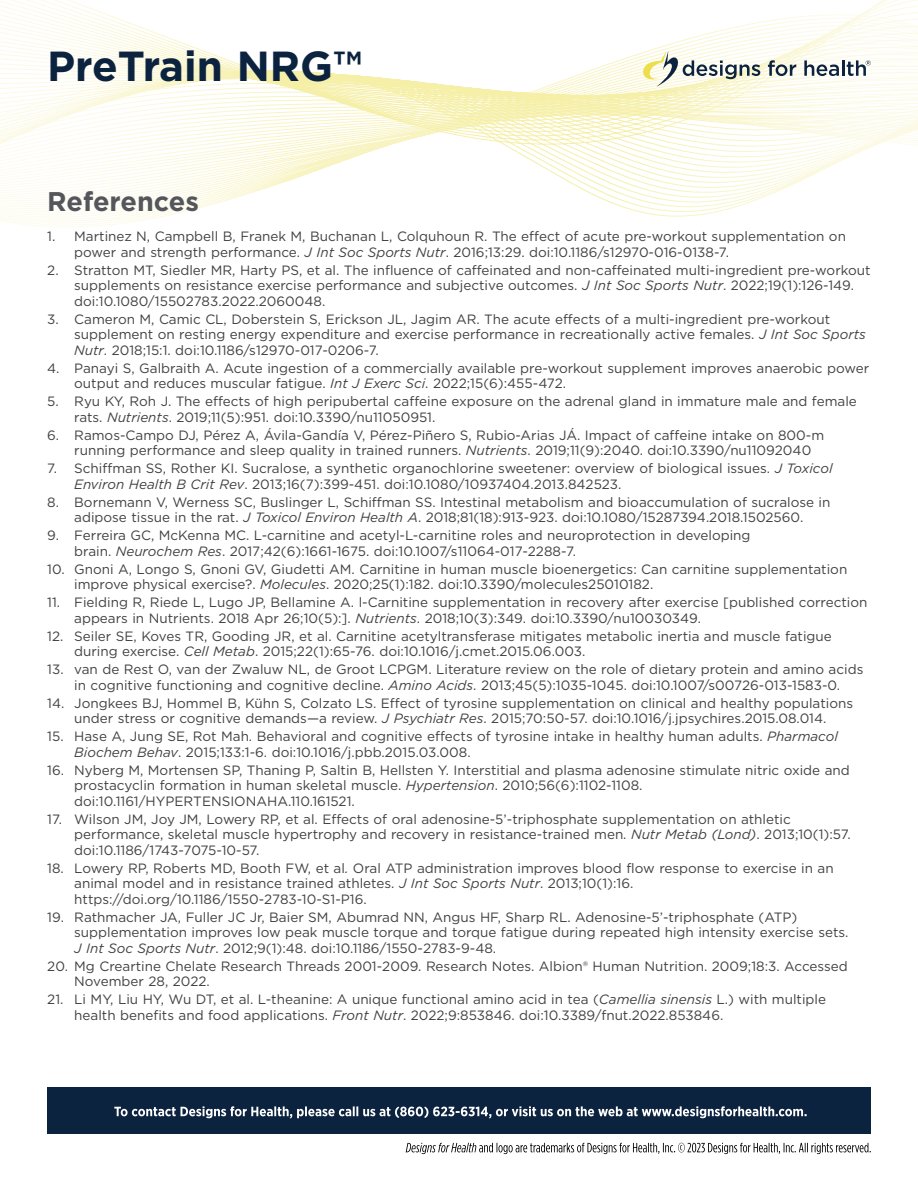
<style>
.page{position:relative;width:918px;height:1188px;background:#fff}
.page>*{position:absolute;margin:0;border:0;box-sizing:border-box;transform-origin:0 0}
.t1{font:700 42px "Gotham";color:#0c2340}
.t2{font:700 27px "Gotham";color:#54565b}
.t3{font:13.5px/15.6px "Gotham";color:#414042}
.s1{font-style:italic}
</style>
<div class="page">
<svg style="left:0;top:0;width:918px;height:217px"></svg>
<svg style="left:637px;top:47px;width:123px;height:40px"></svg>
<svg style="left:768px;top:60px;width:28px;height:16px"></svg>
<svg style="left:804px;top:60px;width:67px;height:16px"></svg>
<div style="left:47px;top:1088px;width:824px;height:46px;background:#0c2340"></div>
<svg style="left:114px;top:1106px;width:693px;height:12px"></svg>
<svg style="left:406px;top:1143px;width:465px;height:11px"></svg>
<h1 class="t1" style="left:47px;top:38px;width:316px">PreTrain NRG™</h1>
<h2 class="t2" style="left:47px;top:184px;width:153px">References</h2>
<p class="t3" style="left:74px;top:229px;width:773px;text-indent:-27px">1. Martinez N, Campbell B, Franek M, Buchanan L, Colquhoun R. The effect of acute pre‑workout supplementation on power and strength performance. <span class="s1">J Int Soc Sports Nutr</span>. 2016;13:29. doi:10.1186/s12970‑016‑0138‑7.</p>
<p class="t3" style="left:74px;top:262px;width:798px;text-indent:-27px">2. Stratton MT, Siedler MR, Harty PS, et al. The influence of caffeinated and non‑caffeinated multi‑ingredient pre‑workout supplements on resistance exercise performance and subjective outcomes. <span class="s1">J Int Soc Sports Nutr</span>. 2022;19(1):126‑149. doi:10.1080/15502783.2022.2060048.</p>
<p class="t3" style="left:74px;top:311px;width:793px;text-indent:-27px">3. Cameron M, Camic CL, Doberstein S, Erickson JL, Jagim AR. The acute effects of a multi‑ingredient pre‑workout supplement on resting energy expenditure and exercise performance in recreationally active females. <span class="s1">J Int Soc Sports<br>Nutr</span>. 2018;15:1. doi:10.1186/s12970‑017‑0206‑7.</p>
<p class="t3" style="left:74px;top:360px;width:796px;text-indent:-27px">4. Panayi S, Galbraith A. Acute ingestion of a commercially available pre‑workout supplement improves anaerobic power output and reduces muscular fatigue. <span class="s1">Int J Exerc Sci</span>. 2022;15(6):455‑472.</p>
<p class="t3" style="left:74px;top:393px;width:784px;text-indent:-27px">5. Ryu KY, Roh J. The effects of high peripubertal caffeine exposure on the adrenal gland in immature male and female rats. <span class="s1">Nutrients</span>. 2019;11(5):951. doi:10.3390/nu11050951.</p>
<p class="t3" style="left:74px;top:427px;width:752px;text-indent:-27px">6. Ramos‑Campo DJ, Pérez A, Ávila‑Gandía V, Pérez‑Piñero S, Rubio‑Arias JÁ. Impact of caffeine intake on 800‑m running performance and sleep quality in trained runners. <span class="s1">Nutrients</span>. 2019;11(9):2040. doi:10.3390/nu11092040</p>
<p class="t3" style="left:74px;top:460px;width:760px;text-indent:-27px">7. Schiffman SS, Rother KI. Sucralose, a synthetic organochlorine sweetener: overview of biological issues. <span class="s1">J Toxicol<br>Environ Health B Crit Rev</span>. 2013;16(7):399‑451. doi:10.1080/10937404.2013.842523.</p>
<p class="t3" style="left:47px;top:494px;width:785px;text-align:center">8. Bornemann V, Werness SC, Buslinger L, Schiffman SS. Intestinal metabolism and bioaccumulation of sucralose in adipose tissue in the rat. <span class="s1">J Toxicol Environ Health A</span>. 2018;81(18):913‑923. doi:10.1080/15287394.2018.1502560.</p>
<p class="t3" style="left:74px;top:527px;width:678px;text-indent:-27px">9. Ferreira GC, McKenna MC. L‑carnitine and acetyl‑L‑carnitine roles and neuroprotection in developing brain. <span class="s1">Neurochem Res</span>. 2017;42(6):1661‑1675. doi:10.1007/s11064‑017‑2288‑7.</p>
<p class="t3" style="left:74px;top:561px;width:775px;text-indent:-27px">10. Gnoni A, Longo S, Gnoni GV, Giudetti AM. Carnitine in human muscle bioenergetics: Can carnitine supplementation improve physical exercise?. <span class="s1">Molecules</span>. 2020;25(1):182. doi:10.3390/molecules25010182.</p>
<p class="t3" style="left:74px;top:594px;width:795px;text-indent:-27px">11. Fielding R, Riede L, Lugo JP, Bellamine A. l‑Carnitine supplementation in recovery after exercise [published correction appears in Nutrients. 2018 Apr 26;10(5):]. <span class="s1">Nutrients</span>. 2018;10(3):349. doi:10.3390/nu10030349.</p>
<p class="t3" style="left:74px;top:628px;width:759px;text-indent:-27px">12. Seiler SE, Koves TR, Gooding JR, et al. Carnitine acetyltransferase mitigates metabolic inertia and muscle fatigue during exercise. <span class="s1">Cell Metab</span>. 2015;22(1):65‑76. doi:10.1016/j.cmet.2015.06.003.</p>
<p class="t3" style="left:47px;top:661px;width:818px;text-align:center">13. van de Rest O, van der Zwaluw NL, de Groot LCPGM. Literature review on the role of dietary protein and amino acids in cognitive functioning and cognitive decline. <span class="s1">Amino Acids</span>. 2013;45(5):1035‑1045. doi:10.1007/s00726‑013‑1583‑0.</p>
<p class="t3" style="left:47px;top:695px;width:807px;text-align:center">14. Jongkees BJ, Hommel B, Kühn S, Colzato LS. Effect of tyrosine supplementation on clinical and healthy populations under stress or cognitive demands—a review. <span class="s1">J Psychiatr Res</span>. 2015;70:50‑57. doi:10.1016/j.jpsychires.2015.08.014.</p>
<p class="t3" style="left:74px;top:728px;width:765px;text-indent:-27px">15. Hase A, Jung SE, Rot Mah. Behavioral and cognitive effects of tyrosine intake in healthy human adults. <span class="s1">Pharmacol<br>Biochem Behav</span>. 2015;133:1‑6. doi:10.1016/j.pbb.2015.03.008.</p>
<p class="t3" style="left:74px;top:762px;width:777px;text-indent:-27px">16. Nyberg M, Mortensen SP, Thaning P, Saltin B, Hellsten Y. Interstitial and plasma adenosine stimulate nitric oxide and prostacyclin formation in human skeletal muscle. <span class="s1">Hypertension</span>. 2010;56(6):1102‑1108. doi:10.1161/HYPERTENSIONAHA.110.161521.</p>
<p class="t3" style="left:74px;top:811px;width:778px;text-indent:-27px">17. Wilson JM, Joy JM, Lowery RP, et al. Effects of oral adenosine‑5’‑triphosphate supplementation on athletic performance, skeletal muscle hypertrophy and recovery in resistance‑trained men. <span class="s1">Nutr Metab (Lond)</span>. 2013;10(1):57. doi:10.1186/1743‑7075‑10‑57.</p>
<p class="t3" style="left:74px;top:860px;width:761px;text-indent:-27px">18. Lowery RP, Roberts MD, Booth FW, et al<span class="s1">.</span> Oral ATP administration improves blood flow response to exercise in an animal model and in resistance trained athletes. <span class="s1">J Int Soc Sports Nutr</span>. 2013;10(1):16. https://doi.org/10.1186/1550‑2783‑10‑S1‑P16.</p>
<p class="t3" style="left:74px;top:909px;width:776px;text-indent:-27px">19. Rathmacher JA, Fuller JC Jr, Baier SM, Abumrad NN, Angus HF, Sharp RL. Adenosine‑5’‑triphosphate (ATP) supplementation improves low peak muscle torque and torque fatigue during repeated high intensity exercise sets.<br><span class="s1">J Int Soc Sports Nutr</span>. 2012;9(1):48. doi:10.1186/1550‑2783‑9‑48.</p>
<p class="t3" style="left:74px;top:958px;width:775px;text-indent:-27px">20. Mg Creartine Chelate Research Threads 2001‑2009. Research Notes. Albion® Human Nutrition. 2009;18:3. Accessed<br>November 28, 2022.</p>
<p class="t3" style="left:74px;top:991px;width:753px;text-indent:-27px">21. Li MY, Liu HY, Wu DT, et al. L‑theanine: A unique functional amino acid in tea (<span class="s1">Camellia sinensis</span> L.) with multiple health benefits and food applications. <span class="s1">Front Nutr</span>. 2022;9:853846. doi:10.3389/fnut.2022.853846.</p>
</div>
